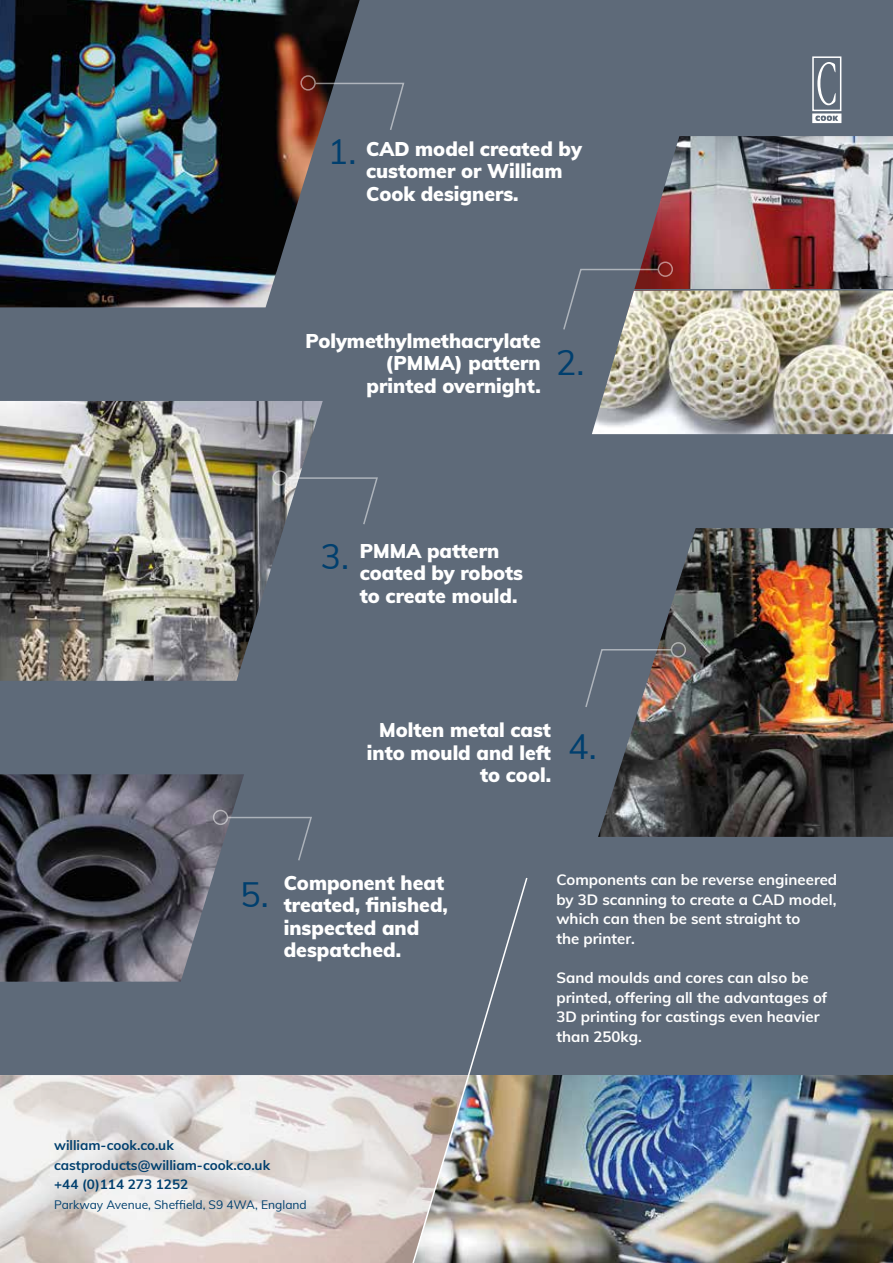
<style>
.page{position:relative;width:893px;height:1263px;background:#5e6a79}
.page>*{position:absolute;margin:0;border:0;box-sizing:border-box;transform-origin:0 0}
.t1{font:34.5px "Muli";color:#003f6e}
.t2{font:900 19.5px/22.5px "Muli";color:#fff}
.t3{font:700 15px/19.5px "Muli";color:#fff}
.t4{font:700 13.5px/19.5px "Muli";color:#003f6e}
.t5{font:12px "Muli";color:#003f6e}
</style>
<div class="page">
<img style="left:529px;top:1075px;width:364px;height:188px">
<svg style="left:0;top:1075px;width:401px;height:188px;background:#e1dbd8"></svg>
<img style="left:640px;top:136px;width:253px;height:153px">
<img style="left:0;top:401px;width:323px;height:280px">
<img style="left:0;top:0;width:360px;height:307px">
<img style="left:598px;top:528px;width:295px;height:309px">
<img style="left:0;top:774px;width:244px;height:208px">
<div style="left:300px;top:75px;width:16px;height:16px;border:2px solid #fff;border-radius:50%"></div>
<svg style="left:314px;top:82px;width:91px;height:50px"></svg>
<img style="left:401px;top:877px;width:128px;height:386px">
<div style="left:812px;top:56px;width:29px;height:55px;border:2px solid #fff"></div>
<svg style="left:817px;top:62px;width:19px;height:43px"></svg>
<svg style="left:812px;top:113px;width:29px;height:10px"></svg>
<img style="left:592px;top:290px;width:301px;height:144px">
<div style="left:213px;top:810px;width:15px;height:15px;border:2px solid #fff;border-radius:50%"></div>
<svg style="left:226px;top:816px;width:86px;height:46px"></svg>
<div style="left:671px;top:642px;width:15px;height:15px;border:2px solid #fff;border-radius:50%"></div>
<img style="left:585px;top:648px;width:88px;height:61px">
<div style="left:272px;top:470px;width:16px;height:16px;border:2px solid #fff;border-radius:50%"></div>
<svg style="left:285px;top:477px;width:93px;height:49px"></svg>
<div style="left:658px;top:261px;width:15px;height:16px;border:2px solid #fff;border-radius:50%"></div>
<svg style="left:563px;top:268px;width:97px;height:63px"></svg>
<h1 class="t1" style="left:328px;top:127px;width:30px">1.</h1>
<p class="t2" style="left:366px;top:136px;width:217px">CAD model created by customer or William<br>Cook designers.</p>
<p class="t2" style="left:305px;top:329px;width:237px;text-align:right">Polymethylmethacrylate (PMMA) pattern<br>printed overnight.</p>
<h1 class="t1" style="left:556px;top:337px;width:30px">2.</h1>
<h1 class="t1" style="left:320px;top:531px;width:30px">3.</h1>
<p class="t2" style="left:360px;top:539px;width:165px">PMMA pattern coated by robots to create mould.</p>
<p class="t2" style="left:367px;top:718px;width:186px;text-align:right">Molten metal cast into mould and left to cool.</p>
<h1 class="t1" style="left:568px;top:721px;width:30px">4.</h1>
<h1 class="t1" style="left:240px;top:869px;width:30px">5.</h1>
<p class="t2" style="left:284px;top:871px;width:166px">Component heat treated, finished, inspected and despatched.</p>
<p class="t3" style="left:556px;top:869px;width:282px">Components can be reverse engineered by 3D scanning to create a CAD model, which can then be sent straight to<br>the printer.</p>
<p class="t3" style="left:556px;top:967px;width:273px">Sand moulds and cores can also be printed, offering all the advantages of<br>3D printing for castings even heavier than 250kg.</p>
<p class="t4" style="left:54px;top:1135px;width:217px">william-cook.co.uk castproducts@william-cook.co.uk +44 (0)114 273 1252</p>
<p class="t5" style="left:54px;top:1196px;width:254px">Parkway Avenue, Sheffield, S9 4WA, England</p>
</div>
